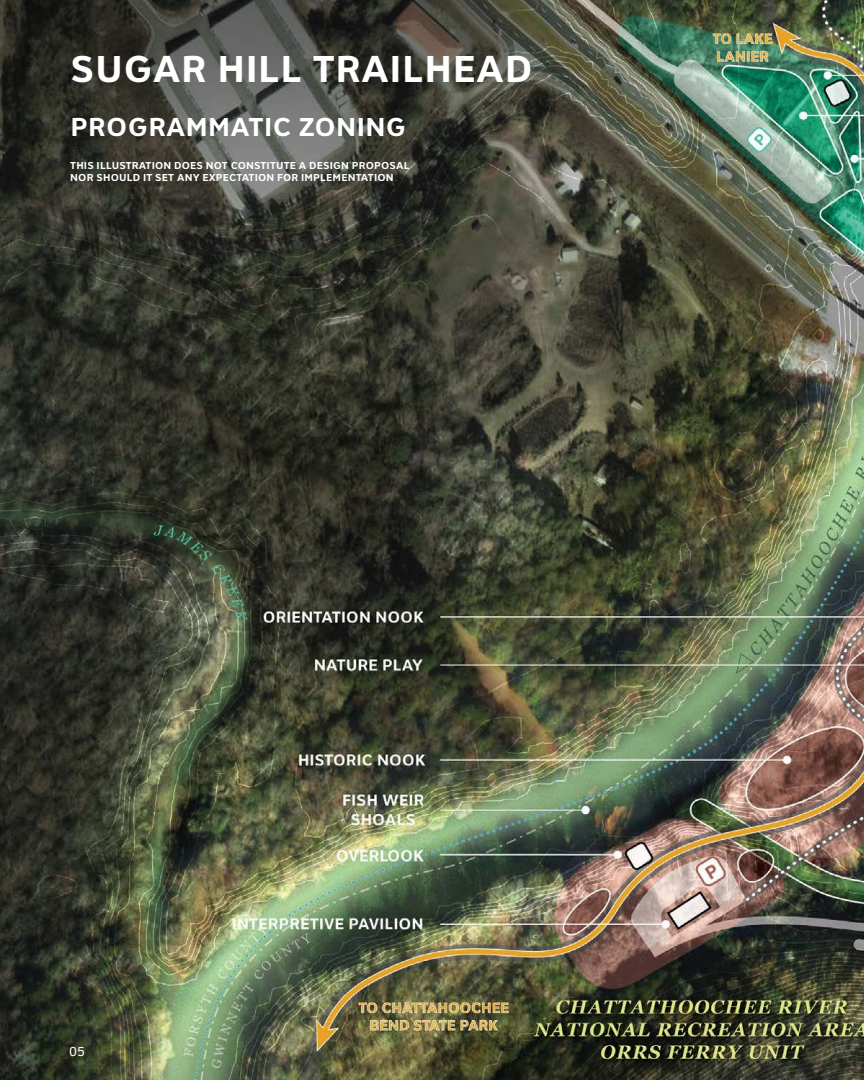
<style>
.page{position:relative;width:864px;height:1080px;background:#fff}
.page>*{position:absolute;margin:0;border:0;box-sizing:border-box;transform-origin:0 0}
.SCAPE_H2_-_Page_Titl{font:700 39px "Clearview Text";letter-spacing:.015em;color:#fff}
.SCAPE_H3_Subtitle{font:700 27px "Clearview Text";letter-spacing:.015em;color:#fff}
.t1{font:13.5px "Clearview Text";color:#fff}
.SCAPE_Image_Caption{font:700 10.5px/12.6px "Clearview Text";letter-spacing:.015em;color:#fff}
</style>
<div class="page">
<img style="left:0;top:0;width:864px;height:1080px">
<p class="SCAPE_H2_-_Page_Titl" style="left:70px;top:46px;width:464px">SUGAR HILL TRAILHEAD</p>
<p class="SCAPE_H3_Subtitle" style="left:70px;top:111px;width:337px">PROGRAMMATIC ZONING</p>
<p class="SCAPE_Image_Caption" style="left:70px;top:159px;width:341px">THIS ILLUSTRATION DOES NOT CONSTITUTE A DESIGN PROPOSAL<br>NOR SHOULD IT SET ANY EXPECTATION FOR IMPLEMENTATION</p>
<p class="t1" style="left:69px;top:1043px;width:17px">05</p>
</div>
